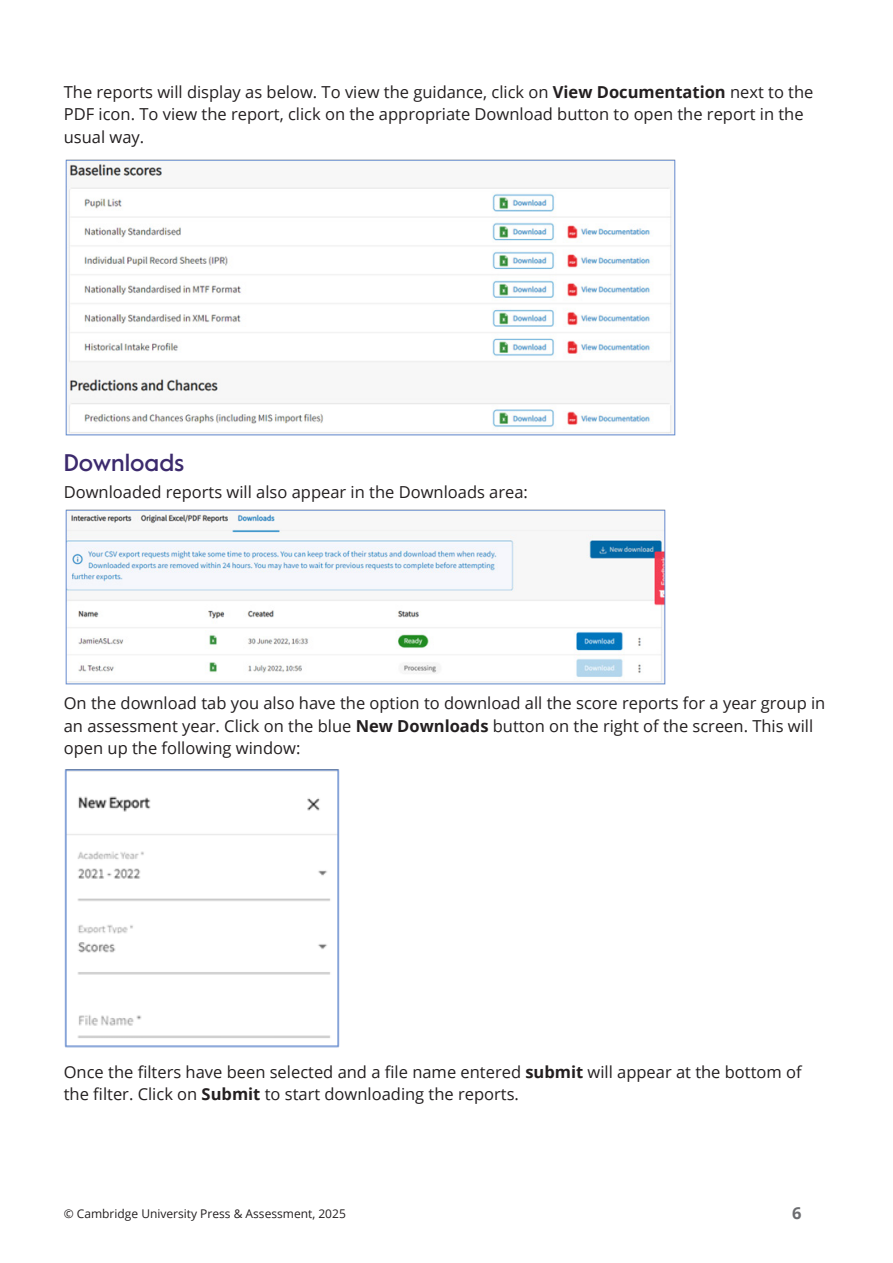
<style>
.page{position:relative;width:893px;height:1263px;background:#fff}
.page>*{position:absolute;margin:0;border:0;box-sizing:border-box;transform-origin:0 0}
.Subheadings{font:500 24px "Value Sans Pro";color:#3c2a6d}
.Body_Text{font:16.5px/22.5px "Open Sans";color:#231f20}
.t1{font:700 16.5px "Open Sans";color:#6c6d70}
.t2{font:12px "Open Sans";color:#231f20}
.s1{font-weight:700}
</style>
<div class="page">
<img style="left:66px;top:159px;width:610px;height:277px">
<img style="left:65px;top:509px;width:600px;height:175px">
<img style="left:65px;top:769px;width:274px;height:279px">
<p class="Body_Text" style="left:64px;top:80px;width:751px">The reports will display as below. To view the guidance, click on <span class="s1">View Documentation</span> next to the<br>PDF icon. To view the report, click on the appropriate Download button to open the report in the usual way.</p>
<p class="Subheadings" style="left:64px;top:449px;width:122px">Downloads</p>
<p class="Body_Text" style="left:64px;top:481px;width:466px">Downloaded reports will also appear in the Downloads area:</p>
<p class="Body_Text" style="left:64px;top:692px;width:763px">On the download tab you also have the option to download all the score reports for a year group in an assessment year. Click on the blue <span class="s1">New Downloads</span> button on the right of the screen. This will open up the following window:</p>
<p class="Body_Text" style="left:64px;top:1060px;width:739px">Once the filters have been selected and a file name entered <span class="s1">submit</span> will appear at the bottom of the filter. Click on <span class="s1">Submit</span> to start downloading the reports.</p>
<p class="t2" style="left:64px;top:1206px;width:284px">© Cambridge University Press &amp; Assessment, 2025</p>
<p class="t1" style="left:792px;top:1201px;width:11px">6</p>
</div>
